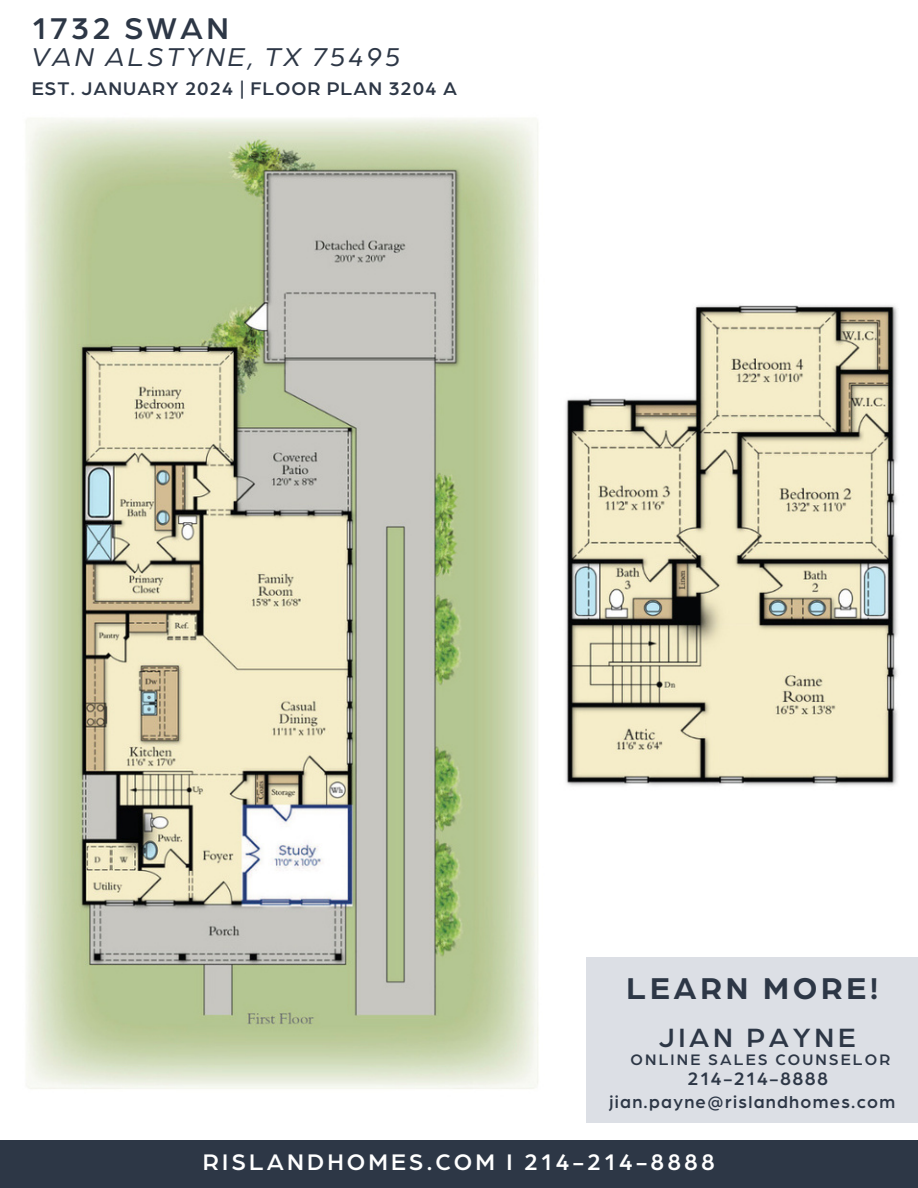
<style>
.page{position:relative;width:918px;height:1188px;background:#fff}
.page>*{position:absolute;margin:0;border:0;box-sizing:border-box;transform-origin:0 0}
.t1{font:700 32.1px "Arboria";letter-spacing:.12em;color:#2d3746}
.t2{font:500 31.95px "Arboria";letter-spacing:.1em;color:#2d3746}
.t3{font:500 28.2px "Arboria";letter-spacing:.13em;color:#2d3746}
.t4{font:italic 27.45px "Arboria";letter-spacing:.1em;color:#2d3746}
.t5{font:500 24px "Arboria";letter-spacing:.13em;color:#fff}
.t6{font:500 19.5px "Arboria";letter-spacing:.05em;color:#2d3746}
.t7{font:500 19.2px "Arboria";letter-spacing:.075em;color:#2d3746}
.t8{font:500 18.15px "Arboria";letter-spacing:.07em;color:#2d3746}
.t9{font:500 16.2px "Arboria";letter-spacing:.13em;color:#2d3746}
</style>
<div class="page">
<div style="left:0;top:1141px;width:918px;height:47px;background:#2d3746"></div>
<div style="left:586px;top:957px;width:332px;height:166px;background:#dcdfe5"></div>
<img style="left:26px;top:118px;width:512px;height:971px">
<img style="left:565px;top:305px;width:333px;height:481px">
<p class="t2" style="left:32px;top:6px;width:199px">1732 SWAN</p>
<p class="t4" style="left:32px;top:37px;width:371px">VAN ALSTYNE, TX 75495</p>
<p class="t6" style="left:32px;top:75px;width:427px">EST. JANUARY 2024 | FLOOR PLAN 3204 A</p>
<p class="t1" style="left:627px;top:967px;width:254px">LEARN MORE!</p>
<p class="t3" style="left:658px;top:1018px;width:198px">JIAN PAYNE</p>
<p class="t9" style="left:631px;top:1048px;width:261px">ONLINE SALES COUNSELOR</p>
<p class="t7" style="left:688px;top:1066px;width:142px">214-214-8888</p>
<p class="t8" style="left:610px;top:1089px;width:287px">jian.payne@rislandhomes.com</p>
<p class="t5" style="left:203px;top:1146px;width:513px">RISLANDHOMES.COM I 214-214-8888</p>
</div>
